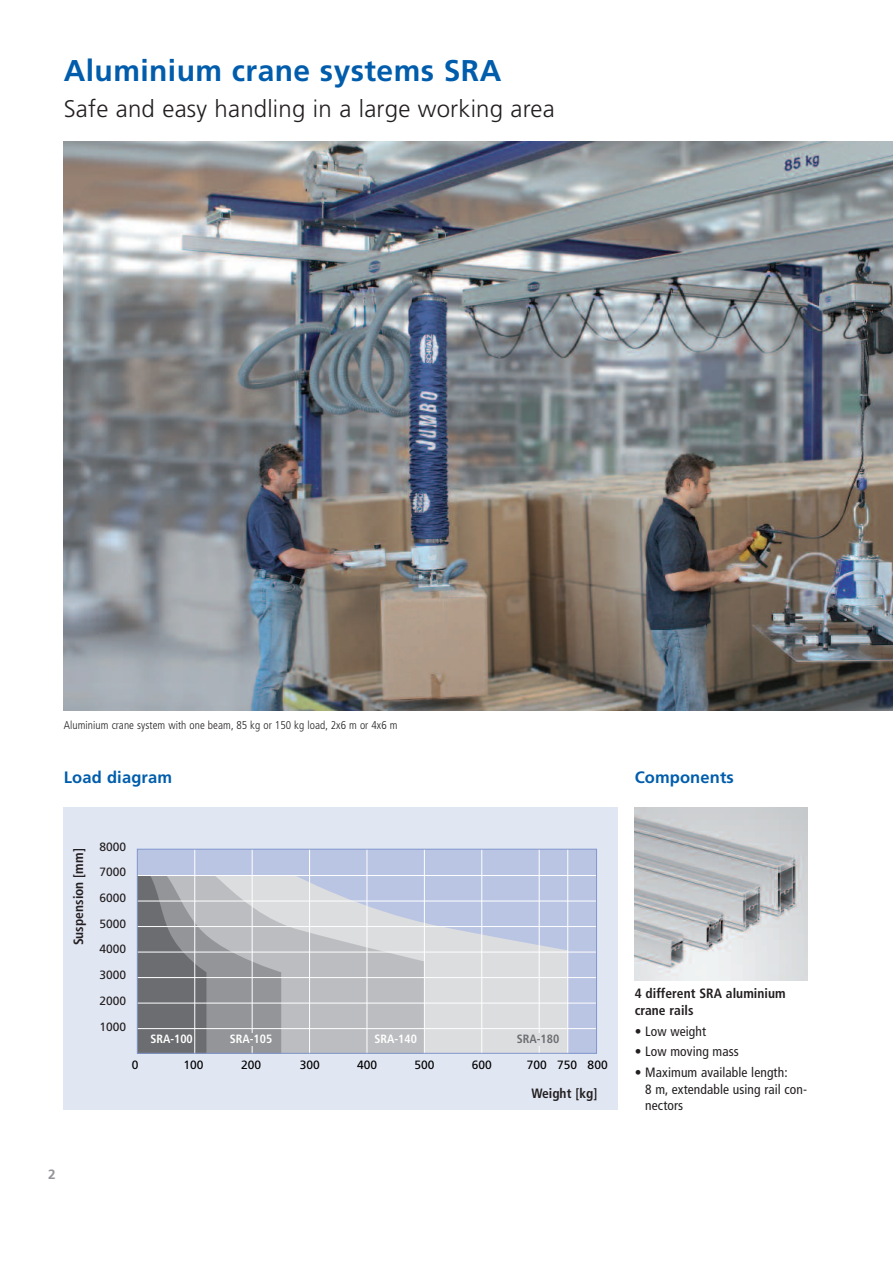
<style>
.page{position:relative;width:893px;height:1263px;background:#fff}
.page>*{position:absolute;margin:0;border:0;box-sizing:border-box;transform-origin:0 0}
.t1{font:700 30px "Frutiger LT";letter-spacing:.015em;color:#015dac}
.t2{font:300 24px "Frutiger LT";letter-spacing:.01em;color:#231f20}
.t3{font:700 16.5px "Frutiger LT";letter-spacing:.01em;color:#015dac}
.t4{font:condensed 13.5px/16.5px "Frutiger LT";letter-spacing:.005em;color:#231f20}
.t5{font:700 condensed 13.5px/16.5px "Frutiger LT";letter-spacing:.005em;color:#231f20}
.t6{font:700 13.5px "Frutiger LT";color:#939598}
.t7{font:12px "Frutiger LT";color:#231f20}
.t8{font:12px "Frutiger LT";color:#000}
.t9{font:700 condensed 12px "Frutiger LT";color:#fff}
.t10{font:700 condensed 12px "Frutiger LT";color:#6c6d70}
.t11{font:300 condensed 11.25px "Frutiger LT";letter-spacing:.005em;color:#231f20}
</style>
<div class="page">
<img style="left:64px;top:142px;width:829px;height:569px">
<div style="left:64px;top:807px;width:554px;height:303px;background:#e1e6f3"></div>
<div style="left:137px;top:849px;width:460px;height:204px;background:#bac5e3"></div>
<svg style="left:425px;top:876px;width:142px;height:176px;fill:#dcdddf"></svg>
<svg style="left:281px;top:876px;width:143px;height:176px;background:#c4c6cd"></svg>
<svg style="left:139px;top:876px;width:142px;height:176px;background:#95979a"></svg>
<hr style="left:137px;top:1028px;width:460px;height:1px;background:#fff">
<hr style="left:137px;top:1003px;width:460px;height:1px;background:#fff">
<hr style="left:137px;top:977px;width:460px;height:1px;background:#fff">
<hr style="left:137px;top:952px;width:460px;height:1px;background:#fff">
<hr style="left:137px;top:926px;width:460px;height:1px;background:#fff">
<hr style="left:137px;top:901px;width:460px;height:1px;background:#fff">
<hr style="left:137px;top:875px;width:460px;height:1px;background:#fff">
<hr style="left:194px;top:849px;width:1px;height:204px;background:#fff">
<hr style="left:252px;top:849px;width:1px;height:204px;background:#fff">
<hr style="left:309px;top:849px;width:1px;height:204px;background:#fff">
<hr style="left:367px;top:849px;width:1px;height:204px;background:#fff">
<hr style="left:424px;top:849px;width:1px;height:204px;background:#fff">
<hr style="left:481px;top:849px;width:1px;height:204px;background:#fff">
<hr style="left:539px;top:849px;width:1px;height:204px;background:#fff">
<hr style="left:567px;top:849px;width:1px;height:204px;background:#fff">
<div style="left:137px;top:849px;width:460px;height:205px;border:1px solid #8198cd"></div>
<div style="left:150px;top:1034px;width:43px;height:12px;background:#6c6d70"></div>
<div style="left:230px;top:1033px;width:42px;height:13px;background:#939598"></div>
<div style="left:517px;top:1033px;width:42px;height:13px;background:#dcdddf"></div>
<img style="left:635px;top:807px;width:173px;height:174px">
<h1 class="t1" style="left:64px;top:58px;width:439px">Aluminium crane systems SRA</h1>
<h2 class="t2" style="left:64px;top:99px;width:492px">Safe and easy handling in a large working area</h2>
<p class="t11" style="left:64px;top:720px;width:335px">Aluminium crane system with one beam, 85 kg or 150 kg load, 2x6 m or 4x6 m</p>
<p class="t3" style="left:64px;top:770px;width:110px">Load diagram</p>
<p class="t3" style="left:635px;top:770px;width:101px">Components</p>
<p class="t5" style="left:71px;top:945px;width:98px;rotate:-90deg">Suspension [mm]</p>
<p class="t7" style="left:100px;top:841px;width:28px">8000</p>
<p class="t7" style="left:100px;top:867px;width:28px">7000</p>
<p class="t7" style="left:100px;top:893px;width:28px">6000</p>
<p class="t7" style="left:100px;top:919px;width:28px">5000</p>
<p class="t7" style="left:100px;top:944px;width:28px">4000</p>
<p class="t7" style="left:99px;top:970px;width:28px">3000</p>
<p class="t7" style="left:99px;top:996px;width:28px">2000</p>
<p class="t7" style="left:99px;top:1022px;width:28px">1000</p>
<p class="t9" style="left:150px;top:1034px;width:44px">SRA-100</p>
<p class="t9" style="left:230px;top:1034px;width:44px">SRA-105</p>
<p class="t9" style="left:374px;top:1034px;width:44px">SRA-140</p>
<p class="t10" style="left:517px;top:1034px;width:44px">SRA-180</p>
<p class="t8" style="left:132px;top:1060px;width:8px">0</p>
<p class="t8" style="left:357px;top:1060px;width:22px">400</p>
<p class="t8" style="left:414px;top:1060px;width:22px">500</p>
<p class="t8" style="left:472px;top:1060px;width:22px">600</p>
<p class="t8" style="left:527px;top:1060px;width:22px">700</p>
<p class="t8" style="left:588px;top:1060px;width:22px">800</p>
<p class="t8" style="left:184px;top:1060px;width:22px">100</p>
<p class="t8" style="left:241px;top:1060px;width:22px">200</p>
<p class="t8" style="left:300px;top:1060px;width:22px">300</p>
<p class="t8" style="left:557px;top:1060px;width:22px">750</p>
<p class="t5" style="left:531px;top:1086px;width:68px">Weight [kg]</p>
<p class="t5" style="left:635px;top:986px;width:152px">4 different SRA aluminium crane rails</p>
<p class="t4" style="left:635px;top:1024px;width:73px">• Low weight</p>
<p class="t4" style="left:635px;top:1044px;width:106px">• Low moving mass</p>
<p class="t4" style="left:645px;top:1065px;width:163px;text-indent:-11px">• Maximum available length:<br>8 m, extendable using rail con&shy;nectors</p>
<p class="t6" style="left:48px;top:1168px;width:9px">2</p>
</div>
